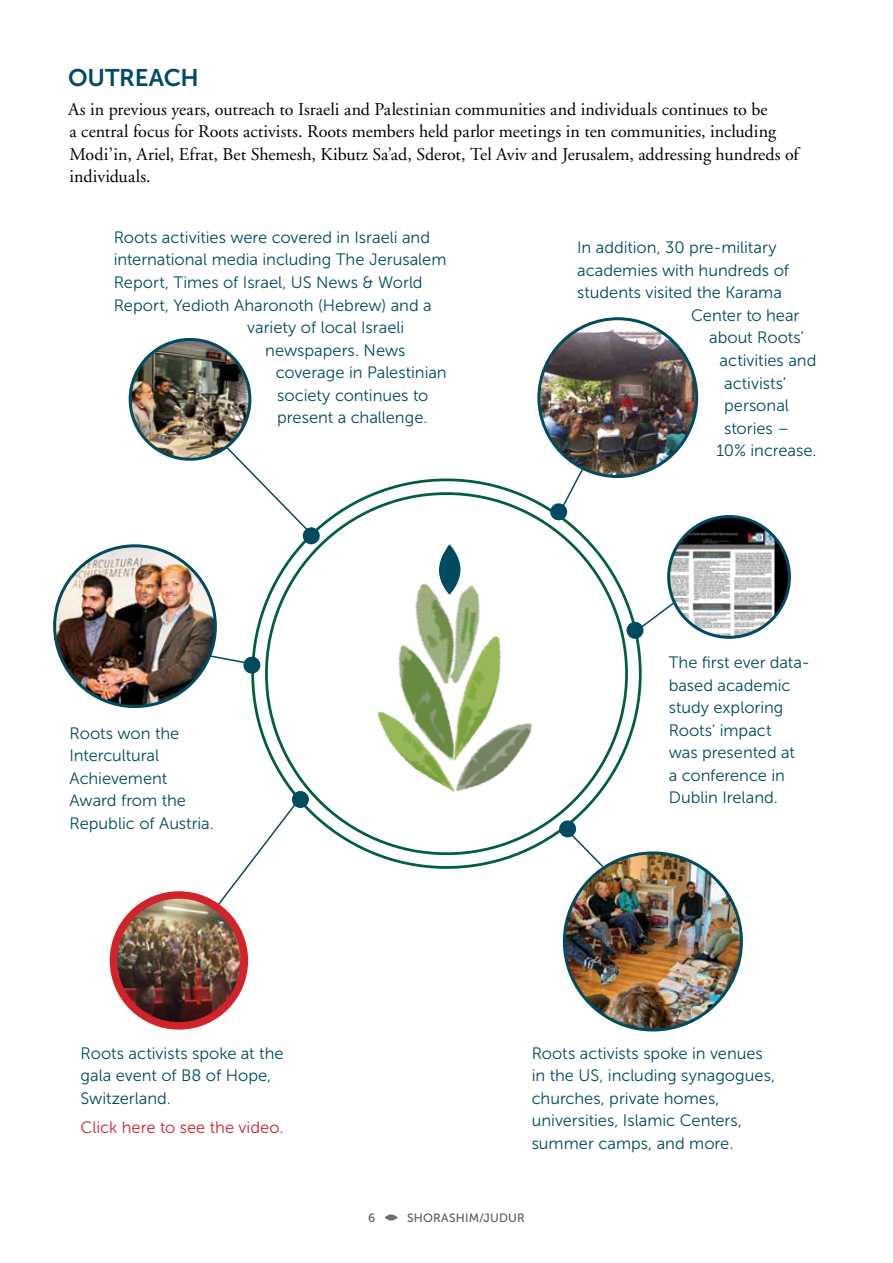
<style>
.page{position:relative;width:893px;height:1263px;background:#fff}
.page>*{position:absolute;margin:0;border:0;box-sizing:border-box;transform-origin:0 0}
.t1{font:24px "Museo Sans 700";letter-spacing:-.01em;color:#014b60}
.t2{font:18px/22.5px "Adobe Garamond";color:#000}
.t3{font:16.5px/22.5px "Museo Sans 300";color:#004b60}
.t4{font:16.5px/22.5px "Museo Sans 300";letter-spacing:-.005em;color:#014b60}
.t5{font:16.5px "Museo Sans 300";color:#d2232a}
.t6{font:12px "Museo Sans 500";letter-spacing:.015em;color:#58595b}
</style>
<div class="page">
<svg style="left:385px;top:1214px;width:13px;height:6px"></svg>
<img style="left:415px;top:561px;width:65px;height:73px">
<img style="left:472px;top:723px;width:61px;height:65px">
<img style="left:398px;top:634px;width:32px;height:70px">
<img style="left:430px;top:628px;width:97px;height:141px">
<img style="left:377px;top:704px;width:95px;height:88px">
<svg style="left:439px;top:544px;width:21px;height:51px"></svg>
<svg style="left:549px;top:475px;width:79px;height:46px"></svg>
<svg style="left:215px;top:796px;width:83px;height:113px"></svg>
<div style="left:292px;top:791px;width:17px;height:17px;background:#004b60;border-radius:50%"></div>
<svg style="left:211px;top:445px;width:109px;height:100px"></svg>
<svg style="left:199px;top:646px;width:62px;height:29px"></svg>
<svg style="left:559px;top:820px;width:72px;height:75px"></svg>
<svg style="left:626px;top:597px;width:43px;height:42px"></svg>
<div style="left:68px;top:726px;width:149px;height:125px;background:#fff"></div>
<img style="left:55px;top:546px;width:160px;height:160px;border-radius:80px">
<div style="left:53px;top:544px;width:164px;height:164px;border:3px solid #014b60;border-radius:50%"></div>
<img style="left:564px;top:853px;width:177px;height:177px;border-radius:89px">
<img style="left:113px;top:895px;width:131px;height:131px;border-radius:65px">
<div style="left:110px;top:891px;width:138px;height:139px;border:8px solid #d2232a;border-radius:50%"></div>
<img style="left:130px;top:339px;width:120px;height:120px;border-radius:60px">
<div style="left:129px;top:338px;width:122px;height:123px;border:3px solid #014b60;border-radius:50%"></div>
<svg style="left:669px;top:517px;width:120px;height:120px"></svg>
<img style="left:669px;top:530px;width:105px;height:107px">
<div style="left:667px;top:515px;width:124px;height:124px;border:3px solid #014b60;border-radius:50%"></div>
<img style="left:539px;top:320px;width:158px;height:155px">
<div style="left:537px;top:317px;width:161px;height:161px;border:3px solid #014b60;border-radius:50%"></div>
<h1 class="t1" style="left:68px;top:64px;width:132px">OUTREACH</h1>
<p class="t2" style="left:68px;top:98px;width:732px">As in previous years, outreach to Israeli and Palestinian communities and individuals continues to be<br>a central focus for Roots activists. Roots members held parlor meetings in ten communities, including Modi’in, Ariel, Efrat, Bet Shemesh, Kibutz Sa’ad, Sderot, Tel Aviv and Jerusalem, addressing hundreds of individuals.</p>
<p class="t3" style="left:114px;top:226px;width:318px">Roots activities were covered in Israeli and</p>
<p class="t3" style="left:114px;top:249px;width:334px">international media including The Jerusalem</p>
<p class="t3" style="left:114px;top:271px;width:310px">Report, Times of Israel, US News &amp; World</p>
<p class="t3" style="left:114px;top:294px;width:320px">Report, Yedioth Aharonoth (Hebrew) and a</p>
<p class="t3" style="left:247px;top:316px;width:159px">variety of local Israeli</p>
<p class="t3" style="left:265px;top:339px;width:142px">newspapers. News</p>
<p class="t3" style="left:276px;top:361px;width:172px">coverage in Palestinian</p>
<p class="t3" style="left:277px;top:384px;width:153px">society continues to</p>
<p class="t3" style="left:277px;top:406px;width:152px">present a challenge.</p>
<p class="t4" style="left:70px;top:722px;width:146px">Roots won the<br>Intercultural<br>Achievement<br>Award from the<br>Republic of Austria.</p>
<p class="t3" style="left:81px;top:1042px;width:204px">Roots activists spoke at the gala event of B8 of Hope,<br>Switzerland.</p>
<p class="t5" style="left:81px;top:1118px;width:204px">Click here to see the video.</p>
<p class="t3" style="left:577px;top:237px;width:201px">In addition, 30 pre-military</p>
<p class="t3" style="left:577px;top:259px;width:213px">academies with hundreds of</p>
<p class="t3" style="left:577px;top:282px;width:206px">students visited the Karama</p>
<p class="t3" style="left:691px;top:304px;width:110px">Center to hear</p>
<p class="t3" style="left:709px;top:327px;width:96px">about Roots’</p>
<p class="t3" style="left:720px;top:349px;width:98px">activities and</p>
<p class="t3" style="left:724px;top:372px;width:64px">activists’</p>
<p class="t3" style="left:724px;top:394px;width:66px">personal</p>
<p class="t3" style="left:724px;top:417px;width:66px">stories –</p>
<p class="t3" style="left:717px;top:439px;width:101px">10% increase.</p>
<p class="t3" style="left:669px;top:651px;width:143px">The first ever data&shy;based academic study exploring<br>Roots’ impact<br>was presented at<br>a conference in<br>Dublin Ireland.</p>
<p class="t3" style="left:532px;top:1042px;width:245px">Roots activists spoke in venues in the US, including synagogues, churches, private homes, universities, Islamic Centers, summer camps, and more.</p>
<p class="t6" style="left:368px;top:1211px;width:9px">6</p>
<p class="t6" style="left:407px;top:1211px;width:119px">SHORASHIM/JUDUR</p>
</div>
